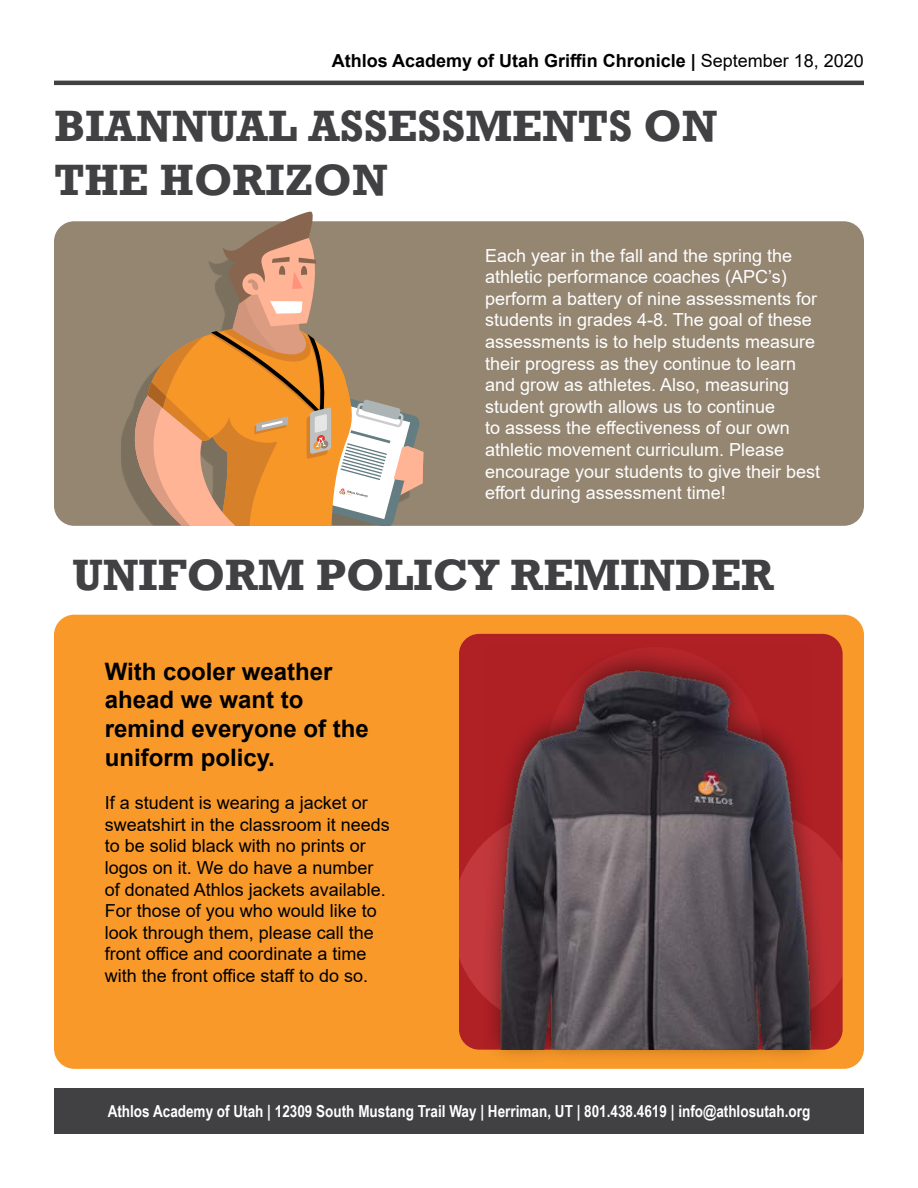
<style>
.page{position:relative;width:918px;height:1188px;background:#fff}
.page>*{position:absolute;margin:0;border:0;box-sizing:border-box;transform-origin:0 0}
.t1{font:700 45px/54px "Rockwell";color:#414042}
.t2{font:700 24px/28.8px "Arial";color:#000}
.t3{font:18px/21.6px "Arial";color:#fff}
.t4{font:18px/21.6px "Arial";color:#000}
.t5{font:700 18px "Arial";color:#000}
.t6{font:700 16.5px "Arial Narrow";color:#fff}
.s1{font-weight:400}
</style>
<div class="page">
<div style="left:54px;top:615px;width:810px;height:454px;background:#f89929;border-radius:20px"></div>
<hr style="left:54px;top:81px;width:810px;height:4px;background:#414042">
<div style="left:54px;top:1089px;width:810px;height:45px;background:#414042"></div>
<div style="left:459px;top:634px;width:384px;height:416px;background:#b02126;border-radius:20px"></div>
<svg style="left:459px;top:846px;width:22px;height:198px;fill:#c2383c"></svg>
<svg style="left:831px;top:811px;width:12px;height:233px;fill:#be2f34"></svg>
<div style="left:481px;top:646px;width:350px;height:418px;background:#000;opacity:.43"></div>
<img style="left:484px;top:647px;width:327px;height:403px">
<div style="left:54px;top:221px;width:810px;height:305px;background:#948671;border-radius:20px"></div>
<svg style="left:121px;top:211px;width:302px;height:315px"></svg>
<p class="t5" style="left:332px;top:48px;width:534px">Athlos Academy of Utah Griffin Chronicle | <span class="s1">September 18, 2020</span></p>
<h1 class="t1" style="left:54px;top:99px;width:665px">BIANNUAL ASSESSMENTS ON<br>THE HORIZON</h1>
<p class="t3" style="left:485px;top:244px;width:337px">Each year in the fall and the spring the athletic performance coaches (APC’s) perform a battery of nine assessments for students in grades 4-8. The goal of these assessments is to help students measure their progress as they continue to learn and grow as athletes. Also, measuring student growth allows us to continue<br>to assess the effectiveness of our own athletic movement curriculum. Please encourage your students to give their best effort during assessment time!</p>
<h1 class="t1" style="left:72px;top:548px;width:703px">UNIFORM POLICY REMINDER</h1>
<h2 class="t2" style="left:105px;top:657px;width:266px">With cooler weather ahead we want to remind everyone of the uniform policy.</h2>
<p class="t4" style="left:105px;top:792px;width:287px">If a student is wearing a jacket or sweatshirt in the classroom it needs to be solid black with no prints or logos on it. We do have a number of donated Athlos jackets available.<br>For those of you who would like to look through them, please call the front office and coordinate a time with the front office staff to do so.</p>
<p class="t6" style="left:108px;top:1099px;width:704px">Athlos Academy of Utah | 12309 South Mustang Trail Way | Herriman, UT | 801.438.4619 | info@athlosutah.org</p>
</div>
